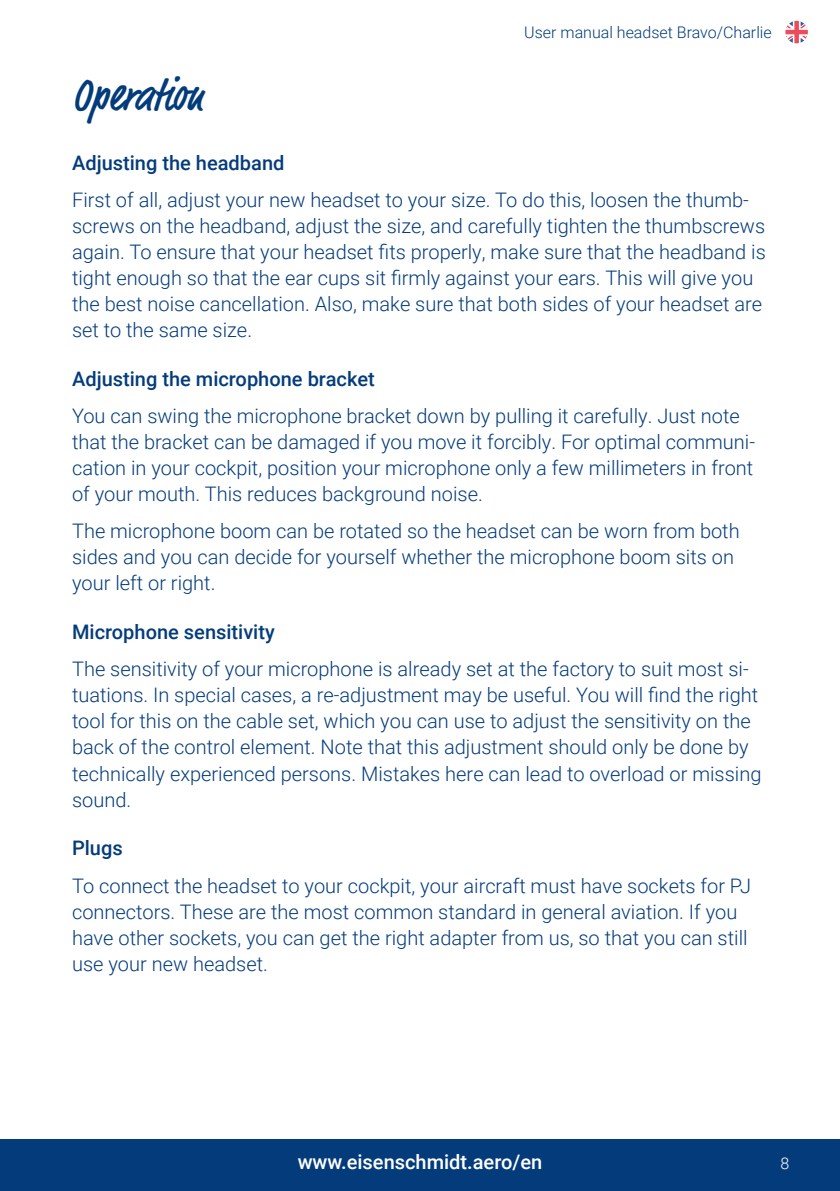
<style>
.page{position:relative;width:840px;height:1191px;background:#fff}
.page>*{position:absolute;margin:0;border:0;box-sizing:border-box;transform-origin:0 0}
.t1{font:500 condensed 48px "Market Pro";color:#043c7b}
.t2{font:300 20px/26px "Roboto";color:#043c7b}
.t3{font:500 20px "Roboto";color:#043c7b}
.t4{font:500 20px "Roboto";color:#fff}
.t5{font:300 16px "Roboto";color:#043c7b}
.t6{font:300 16px "Roboto";color:#fff}
</style>
<div class="page">
<div style="left:0;top:1140px;width:839px;height:51px;background:#043c7b"></div>
<p class="t5" style="left:524px;top:21px;width:249px">User manual headset Bravo/Charlie</p>
<h1 class="t1" style="left:72px;top:62px;width:133px">Operation</h1>
<p class="t3" style="left:72px;top:148px;width:214px">Adjusting the headband</p>
<p class="t2" style="left:72px;top:186px;width:694px">First of all, adjust your new headset to your size. To do this, loosen the thumb&shy;screws on the headband, adjust the size, and carefully tighten the thumbscrews again. To ensure that your headset fits properly, make sure that the headband is tight enough so that the ear cups sit firmly against your ears. This will give you the best noise cancellation. Also, make sure that both sides of your headset are set to the same size.</p>
<p class="t3" style="left:72px;top:364px;width:304px">Adjusting the microphone bracket</p>
<p class="t2" style="left:72px;top:402px;width:684px">You can swing the microphone bracket down by pulling it carefully. Just note that the bracket can be damaged if you move it forcibly. For optimal communi&shy;cation in your cockpit, position your microphone only a few millimeters in front of your mouth. This reduces background noise.</p>
<p class="t2" style="left:72px;top:517px;width:668px">The microphone boom can be rotated so the headset can be worn from both sides and you can decide for yourself whether the microphone boom sits on your left or right.</p>
<p class="t3" style="left:72px;top:618px;width:204px">Microphone sensitivity</p>
<p class="t2" style="left:72px;top:655px;width:690px">The sensitivity of your microphone is already set at the factory to suit most si&shy;tuations. In special cases, a re-adjustment may be useful. You will find the right tool for this on the cable set, which you can use to adjust the sensitivity on the back of the control element. Note that this adjustment should only be done by technically experienced persons. Mistakes here can lead to overload or missing sound.</p>
<p class="t3" style="left:72px;top:834px;width:52px">Plugs</p>
<p class="t2" style="left:72px;top:871px;width:680px">To connect the headset to your cockpit, your aircraft must have sockets for PJ connectors. These are the most common standard in general aviation. If you have other sockets, you can get the right adapter from us, so that you can still use your new headset.</p>
<p class="t4" style="left:297px;top:1148px;width:246px">www.eisenschmidt.aero/en</p>
<p class="t6" style="left:780px;top:1152px;width:10px">8</p>
</div>
